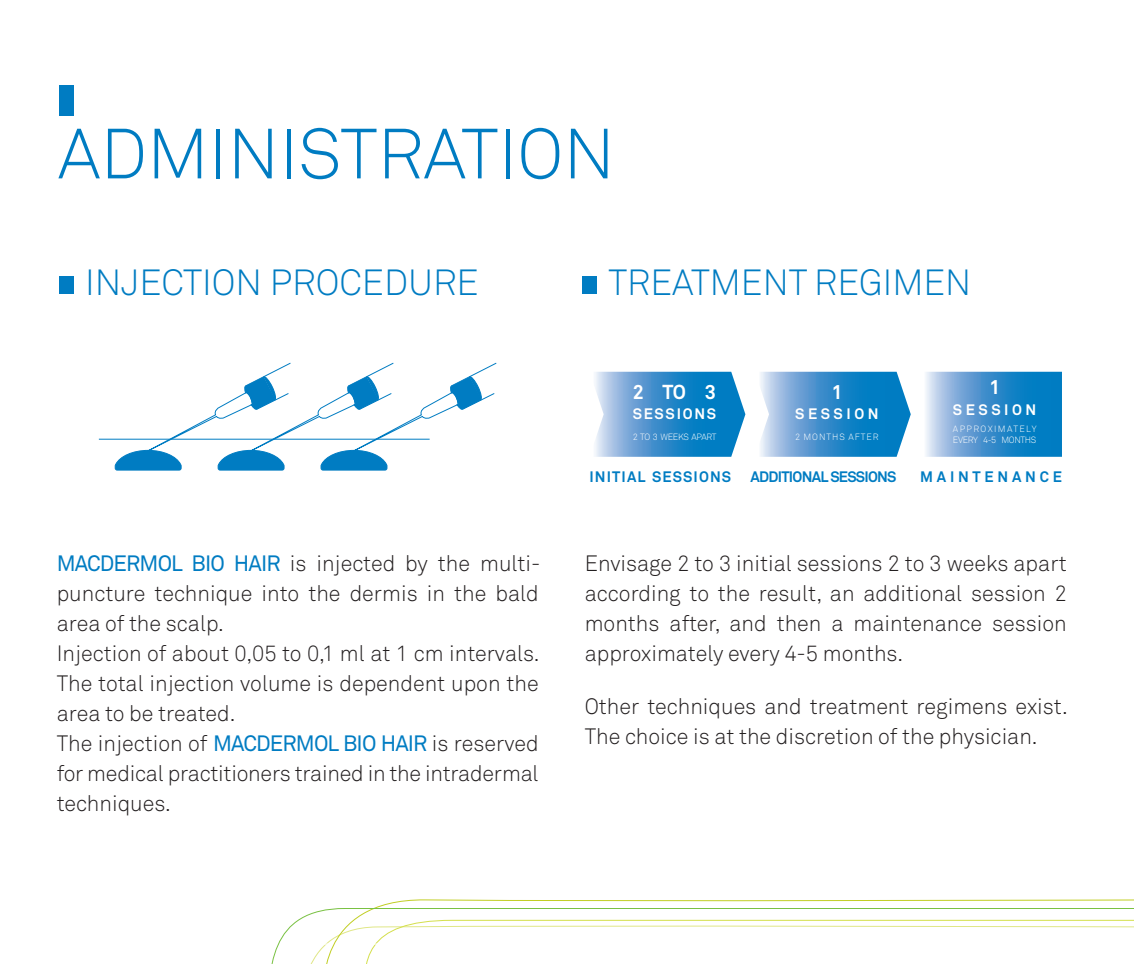
<style>
.page{position:relative;width:1134px;height:964px;background:#fff}
.page>*{position:absolute;margin:0;border:0;box-sizing:border-box;transform-origin:0 0}
.t1{font:300 70px "Akkurat";color:#007cc2}
.t2{font:300 36px "Akkurat";color:#007cc2}
.t3{font:300 22px/30px "Akkurat";color:#231f20}
.t4{font:700 20px "Akkurat";color:#fff}
.t5{font:700 15px "Akkurat";letter-spacing:-.05em;color:#007cc2}
.t6{font:700 15px "Akkurat";letter-spacing:.075em;color:#007cc2}
.t7{font:700 15px "Akkurat";letter-spacing:.245em;color:#fff}
.t8{font:700 15px "Akkurat";letter-spacing:.255em;color:#007cc2}
.t9{font:700 15px "Akkurat";letter-spacing:.12em;color:#fff}
.t10{font:300 9px/11px "Akkurat";letter-spacing:.09em;color:#fff}
.t11{font:300 9px "Akkurat";letter-spacing:-.04em;color:#fff}
.t12{font:300 9px "Akkurat";letter-spacing:.11em;color:#fff}
.s1{font-weight:400;color:#007cc2}
</style>
<div class="page">
<div style="left:59px;top:85px;width:14px;height:30px;background:#007cc2"></div>
<div style="left:59px;top:276px;width:14px;height:17px;background:#007cc2"></div>
<div style="left:582px;top:276px;width:14px;height:17px;background:#007cc2"></div>
<svg style="left:114px;top:362px;width:383px;height:109px"></svg>
<hr style="left:99px;top:439px;width:331px;height:1px;background:#007cc2">
<svg style="left:376px;top:899px;width:758px;height:8px"></svg>
<svg style="left:271px;top:907px;width:863px;height:57px"></svg>
<svg style="left:595px;top:372px;width:150px;height:85px;background:#4c9bd1"></svg>
<svg style="left:760px;top:372px;width:151px;height:85px;background:#4d9bd1"></svg>
<svg style="left:926px;top:372px;width:136px;height:85px;background:#4797cf"></svg>
<h1 class="t1" style="left:58px;top:110px;width:559px">ADMINISTRATION</h1>
<h2 class="t2" style="left:85px;top:260px;width:395px">INJECTION PROCEDURE</h2>
<h2 class="t2" style="left:608px;top:260px;width:364px">TREATMENT REGIMEN</h2>
<p class="t4" style="left:633px;top:379px;width:85px">2 TO 3</p>
<p class="t9" style="left:633px;top:405px;width:85px">SESSIONS</p>
<p class="t11" style="left:633px;top:431px;width:85px">2 TO 3 WEEKS APART</p>
<p class="t4" style="left:831px;top:379px;width:13px">1</p>
<p class="t7" style="left:795px;top:405px;width:85px">SESSION</p>
<p class="t12" style="left:795px;top:431px;width:85px">2 MONTHS AFTER</p>
<p class="t4" style="left:989px;top:375px;width:13px">1</p>
<p class="t7" style="left:953px;top:400px;width:85px">SESSION</p>
<p class="t10" style="left:953px;top:423px;width:85px">APPROXIMATELY<br>EVERY 4-5 MONTHS</p>
<p class="t3" style="left:57px;top:548px;width:485px"><span class="s1">MACDERMOL BIO HAIR</span> is injected by the multi&shy;puncture technique into the dermis in the bald area of the scalp.<br>Injection of about 0,05 to 0,1 ml at 1 cm intervals.<br>The total injection volume is dependent upon the area to be treated.<br>The injection of <span class="s1">MACDERMOL BIO HAIR</span> is reserved for medical practitioners trained in the intradermal techniques.</p>
<p class="t6" style="left:589px;top:467px;width:143px">INITIAL SESSIONS</p>
<p class="t5" style="left:750px;top:467px;width:148px">ADDITIONAL SESSIONS</p>
<p class="t8" style="left:920px;top:467px;width:143px">MAINTENANCE</p>
<p class="t3" style="left:585px;top:548px;width:483px;text-align:justify">Envisage 2 to 3 initial sessions 2 to 3 weeks apart according to the result, an additional session 2 months after, and then a maintenance session approximately every 4-5 months.</p>
<p class="t3" style="left:585px;top:691px;width:485px">Other techniques and treatment regimens exist.<br>The choice is at the discretion of the physician.</p>
</div>
